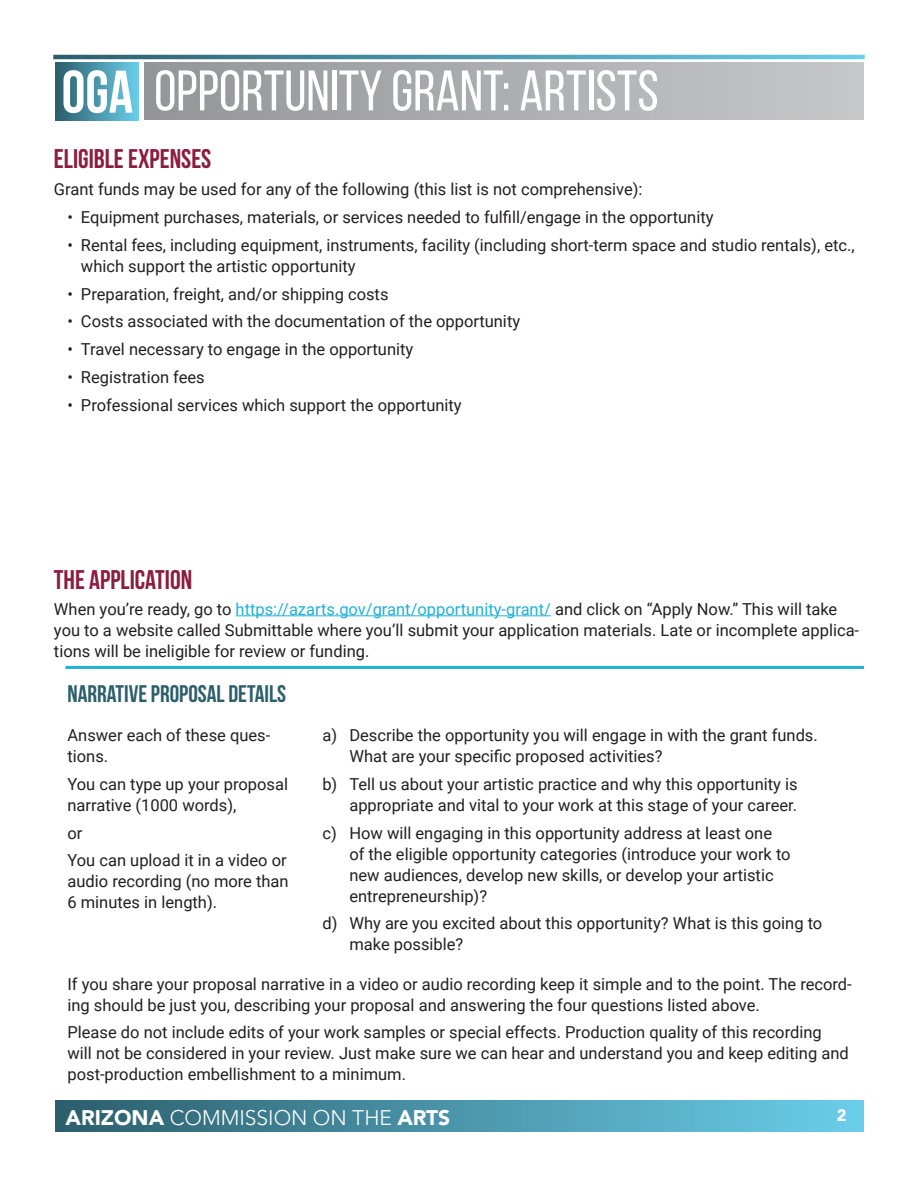
<style>
.page{position:relative;width:918px;height:1188px;background:#fff}
.page>*{position:absolute;margin:0;border:0;box-sizing:border-box;transform-origin:0 0}
.t1{font:57px "Bebas Neue";color:#fff}
.Header_2{font:700 27px "Bebas Neue";color:#8c1c40}
.Header_3{font:700 24px "Bebas Neue";color:#2c5e6c}
.t2{font:300 21px "Avenir LT Std";color:#fff}
.Body_1{font:16.5px/21px "Roboto";color:#231f20}
.t3{font:900 16.5px "Avenir LT Std";color:#fff}
.s1{font-weight:700;font-size:60px}
.s2{color:#20b1d8}
.s3{font-weight:900}
</style>
<div class="page">
<div style="left:145px;top:63px;width:719px;height:57px;background:linear-gradient(to right,#939598,#c7c8ca)"></div>
<div style="left:55px;top:63px;width:83px;height:57px;background:linear-gradient(to right,#2b5d6b,#6acde8)"></div>
<div style="left:55px;top:1101px;width:809px;height:31px;background:linear-gradient(to right,#2c5e6c,#6bceea)"></div>
<svg style="left:53px;top:55px;width:812px;height:4px;background:#4b96aa"></svg>
<hr style="left:236px;top:615px;width:315px;height:1px;background:#20b1d8">
<hr style="left:66px;top:666px;width:798px;height:3px;background:#20b1d9">
<h1 class="t1" style="left:62px;top:60px;width:599px"><span class="s1">OGA</span> OPPORTUNITY GRANT: ARTISTS</h1>
<p class="Header_2" style="left:54px;top:144px;width:159px">ELIGIBLE EXPENSES</p>
<p class="Body_1" style="left:54px;top:178px;width:590px">Grant funds may be used for any of the following (this list is not comprehensive):</p>
<p class="Body_1" style="left:67px;top:206px;width:648px">• Equipment purchases, materials, or services needed to fulfill/engage in the opportunity</p>
<p class="Body_1" style="left:81px;top:234px;width:775px;text-indent:-14px">• Rental fees, including equipment, instruments, facility (including short-term space and studio rentals), etc., which support the artistic opportunity</p>
<p class="Body_1" style="left:67px;top:283px;width:323px">• Preparation, freight, and/or shipping costs</p>
<p class="Body_1" style="left:67px;top:310px;width:454px">• Costs associated with the documentation of the opportunity</p>
<p class="Body_1" style="left:67px;top:338px;width:347px">• Travel necessary to engage in the opportunity</p>
<p class="Body_1" style="left:67px;top:366px;width:139px">• Registration fees</p>
<p class="Body_1" style="left:67px;top:394px;width:396px">• Professional services which support the opportunity</p>
<p class="Header_2" style="left:54px;top:565px;width:140px">THE APPLICATION</p>
<p class="Body_1" style="left:54px;top:598px;width:807px">When you’re ready, go to <span class="s2">https://azarts.gov/grant/opportunity-grant/</span> and click on “Apply Now.” This will take you to a website called Submittable where you’ll submit your application materials. Late or incomplete applica&shy;tions will be ineligible for review or funding.</p>
<p class="Header_3" style="left:67px;top:680px;width:220px">NARRATIVE PROPOSAL DETAILS</p>
<p class="Body_1" style="left:67px;top:724px;width:204px">Answer each of these ques&shy;tions.</p>
<p class="Body_1" style="left:67px;top:773px;width:222px">You can type up your proposal narrative (1000 words),</p>
<p class="Body_1" style="left:67px;top:822px;width:16px">or</p>
<p class="Body_1" style="left:67px;top:849px;width:223px">You can upload it in a video or audio recording (no more than<br>6 minutes in length).</p>
<p class="Body_1" style="left:349px;top:724px;width:470px;text-indent:-27px">a) Describe the opportunity you will engage in with the grant funds.<br>What are your specific proposed activities?</p>
<p class="Body_1" style="left:322px;top:773px;width:477px;text-align:right">b) Tell us about your artistic practice and why this opportunity is appropriate and vital to your work at this stage of your career.</p>
<p class="Body_1" style="left:349px;top:822px;width:443px;text-indent:-27px">c) How will engaging in this opportunity address at least one of the eligible opportunity categories (introduce your work to new audiences, develop new skills, or develop your artistic entrepreneurship)?</p>
<p class="Body_1" style="left:349px;top:912px;width:474px;text-indent:-27px">d) Why are you excited about this opportunity? What is this going to make possible?</p>
<p class="Body_1" style="left:67px;top:973px;width:786px">If you share your proposal narrative in a video or audio recording keep it simple and to the point. The record&shy;ing should be just you, describing your proposal and answering the four questions listed above.</p>
<p class="Body_1" style="left:67px;top:1021px;width:783px">Please do not include edits of your work samples or special effects. Production quality of this recording will not be considered in your review. Just make sure we can hear and understand you and keep editing and post-production embellishment to a minimum.</p>
<p class="t2" style="left:66px;top:1105px;width:386px"><span class="s3">ARIZONA</span> COMMISSION ON THE <span class="s3">ARTS</span></p>
<p class="t3" style="left:837px;top:1106px;width:11px">2</p>
</div>
